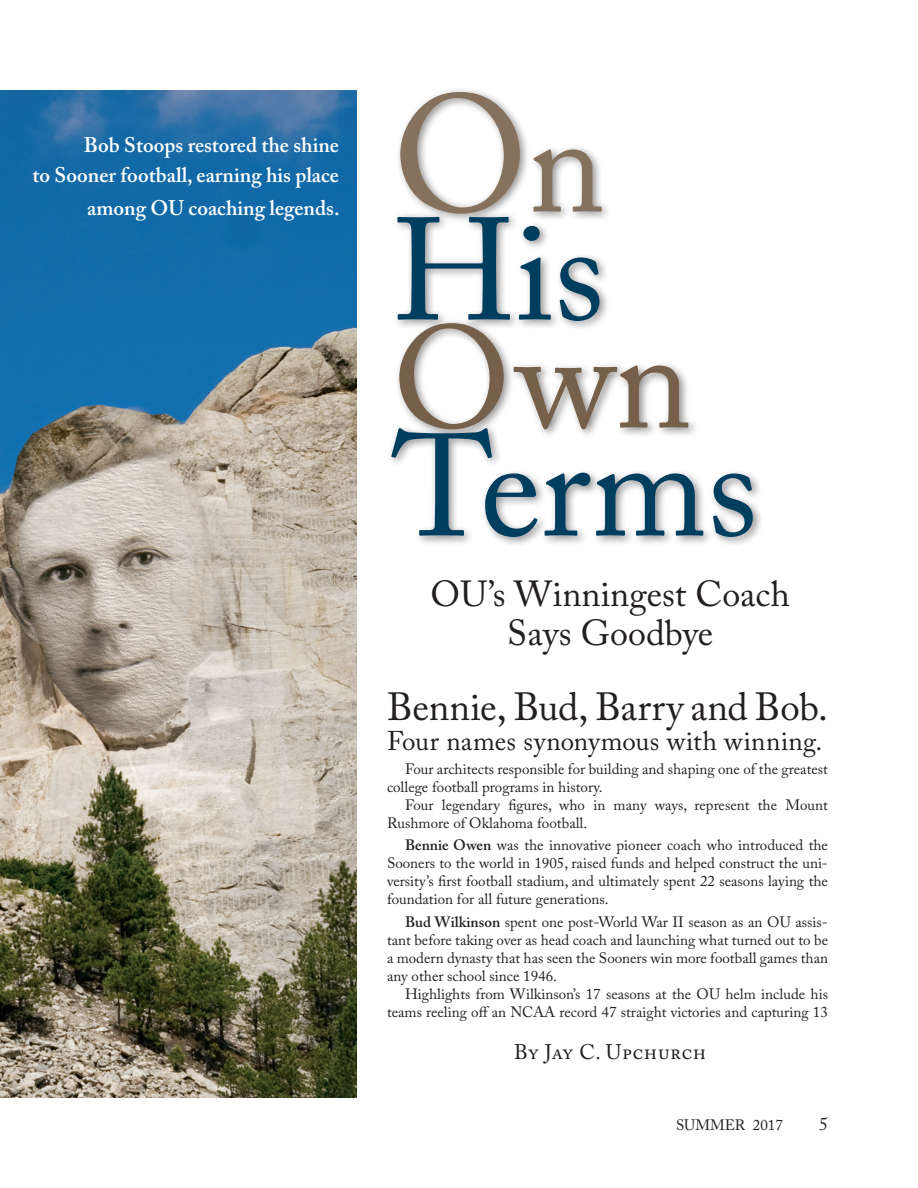
<style>
.page{position:relative;width:918px;height:1188px;background:#fff}
.page>*{position:absolute;margin:0;border:0;box-sizing:border-box;transform-origin:0 0}
.No_Spacing{font:165px "Adobe Caslon Pro";color:#86715c}
.No_Spacing-2{font:144px "Adobe Caslon Pro";color:#003e60}
.No_Spacing-3{font:144px "Adobe Caslon Pro";color:#77604a}
.BodyText{font:39px "Adobe Caslon Pro";letter-spacing:-.01em;color:#231f20}
.No_Spacing-4{font:36px "Adobe Caslon Pro";color:#231f20}
.BodyText-2{font:27px "Adobe Caslon Pro";letter-spacing:.005em;color:#231f20}
.No_Spacing-5{font:600 21px "Adobe Caslon Pro";color:#fff}
.ByLine{font:21px "Adobe Caslon Pro";letter-spacing:.025em;color:#231f20}
.t1{font:18px "Adobe Caslon Pro";color:#231f20}
.BodyText-3{font:15px/18px "Adobe Caslon Pro";color:#231f20}
.s1{font-size:144px}
.s2{font-weight:600}
</style>
<div class="page">
<img style="left:0;top:90px;width:356px;height:1008px">
<div style="left:387px;top:87px;width:377px;height:461px;background:#231f20;opacity:.5"></div>
<p class="No_Spacing-5" style="left:84px;top:133px;width:257px">Bob Stoops restored the shine</p>
<p class="No_Spacing-5" style="left:32px;top:163px;width:308px">to Sooner football, earning his place</p>
<p class="No_Spacing-5" style="left:87px;top:196px;width:254px">among OU coaching legends.</p>
<p class="No_Spacing" style="left:392px;top:58px;width:214px">O<span class="s1">n</span></p>
<p class="No_Spacing-2" style="left:392px;top:185px;width:214px">His</p>
<p class="No_Spacing-3" style="left:392px;top:293px;width:300px">Own</p>
<p class="No_Spacing-2" style="left:392px;top:401px;width:367px">Terms</p>
<p class="No_Spacing-4" style="left:431px;top:572px;width:361px">OU’s Winningest Coach</p>
<p class="No_Spacing-4" style="left:507px;top:611px;width:207px">Says Goodbye</p>
<p class="BodyText" style="left:387px;top:684px;width:442px">Bennie, Bud, Barry and Bob.</p>
<p class="BodyText-2" style="left:387px;top:725px;width:437px">Four names synonymous with winning.</p>
<p class="BodyText-3" style="left:387px;top:760px;width:443px;text-indent:18px">Four architects responsible for building and shaping one of the greatest college football programs in history.</p>
<p class="BodyText-3" style="left:387px;top:796px;width:442px;text-indent:18px">Four legendary figures, who in many ways, represent the Mount<br>Rushmore of Oklahoma football.</p>
<p class="BodyText-3" style="left:387px;top:836px;width:443px;text-align:justify;text-indent:18px"><span class="s2">Bennie Owen</span> was the innovative pioneer coach who introduced the Sooners to the world in 1905, raised funds and helped construct the uni&shy;versity’s first football stadium, and ultimately spent 22 seasons laying the foundation for all future generations.</p>
<p class="BodyText-3" style="left:387px;top:913px;width:443px;text-align:justify;text-indent:18px"><span class="s2">Bud Wilkinson</span> spent one post-World War II season as an OU assis&shy;tant before taking over as head coach and launching what turned out to be a modern dynasty that has seen the Sooners win more football games than any other school since 1946.</p>
<p class="BodyText-3" style="left:387px;top:985px;width:443px;text-align:right">Highlights from Wilkinson’s 17 seasons at the OU helm include his teams reeling off an NCAA record 47 straight victories and capturing 13</p>
<p class="ByLine" style="left:514px;top:1040px;width:194px">By Jay C. Upchurch</p>
<p class="BodyText-3" style="left:676px;top:1116px;width:108px">SUMMER 2017</p>
<p class="t1" style="left:819px;top:1114px;width:10px">5</p>
</div>
